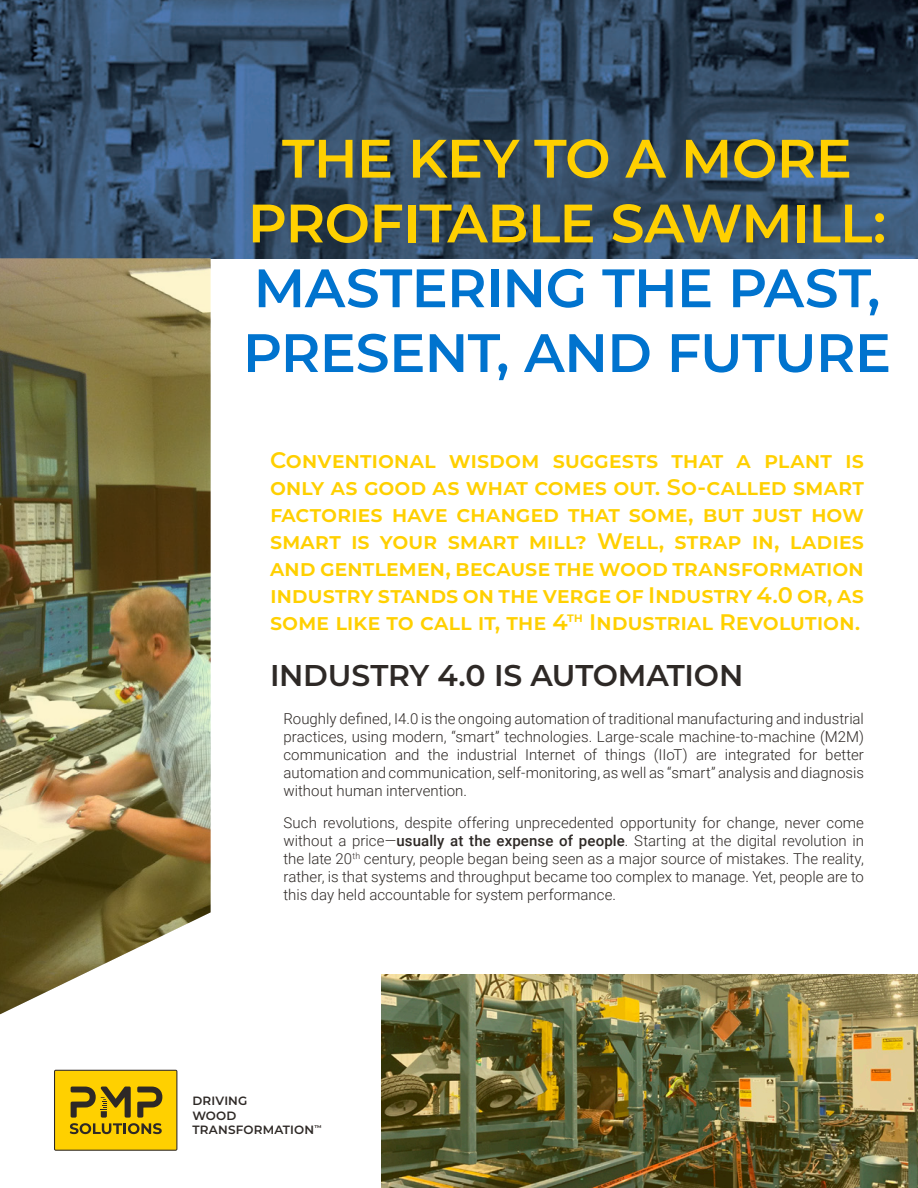
<style>
.page{position:relative;width:918px;height:1188px;background:#fff}
.page>*{position:absolute;margin:0;border:0;box-sizing:border-box;transform-origin:0 0}
.t1{font:600 54px/64.8px "Montserrat";letter-spacing:-.015em;color:#0073ce;text-align:center}
.Heading_1{font:600 30px "Montserrat";letter-spacing:-.005em;color:#2e2926}
.Subtitile{font:600 22.5px/27px "Montserrat";letter-spacing:-.005em;color:#ffd000;text-align:justify}
.Body{font:300 15px/18px "Roboto";color:#2e2926;text-align:justify}
.Subtitile-2{font:600 12px/14.4px "Montserrat";letter-spacing:.015em;color:#2e2926}
.s1{color:#ffd000}
.s2{font-weight:500}
</style>
<div class="page">
<img style="left:0;top:0;width:918px;height:258px">
<svg style="left:54px;top:1070px;width:123px;height:81px;background:#d3ad08"></svg>
<img style="left:381px;top:974px;width:537px;height:214px">
<img style="left:0;top:258px;width:211px;height:756px">
<p class="t1" style="left:243px;top:124px;width:650px"><span class="s1">THE KEY TO A MORE<br>PROFITABLE SAWMILL:<br></span>MASTERING THE PAST,<br>PRESENT, AND FUTURE</p>
<p class="Subtitile" style="left:270px;top:445px;width:596px">Conventional wisdom suggests that a plant is only as good as what comes out. So-called smart factories have changed that some, but just how smart is your smart mill? Well, strap in, ladies and gentlemen, because the wood transformation industry stands on the verge of Industry 4.0 or, as some like to call it, the 4<sup>th</sup> Industrial Revolution.</p>
<p class="Heading_1" style="left:270px;top:654px;width:475px">INDUSTRY 4.0 IS AUTOMATION</p>
<p class="Body" style="left:284px;top:710px;width:582px">Roughly defined, I4.0 is the ongoing automation of traditional manufacturing and industrial practices, using modern, “smart” technologies. Large-scale machine-to-machine (M2M) communication and the industrial Internet of things (IIoT) are integrated for better automation and communication, self-monitoring, as well as “smart” analysis and diagnosis without human intervention.</p>
<p class="Body" style="left:284px;top:813px;width:582px">Such revolutions, despite offering unprecedented opportunity for change, never come without a price—<span class="s2">usually at the expense of people</span>. Starting at the digital revolution in the late 20<sup>th</sup> century, people began being seen as a major source of mistakes. The reality, rather, is that systems and throughput became too complex to manage. Yet, people are to this day held accountable for system performance.</p>
<p class="Subtitile-2" style="left:192px;top:1093px;width:131px">DRIVING<br>WOOD<br>TRANSFORMATION<sup>™</sup></p>
</div>
